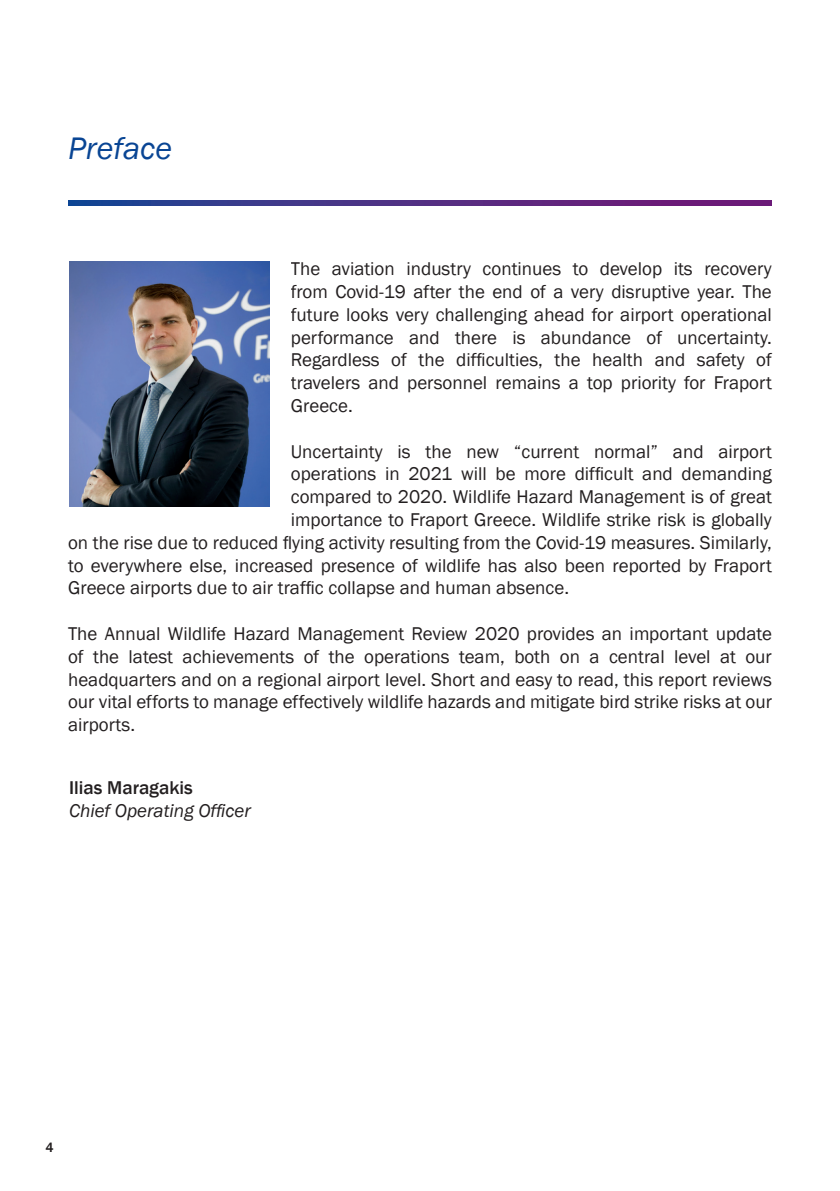
<style>
.page{position:relative;width:840px;height:1191px;background:#fff}
.page>*{position:absolute;margin:0;border:0;box-sizing:border-box;transform-origin:0 0}
.t1{font:italic 32px "Franklin Gothic";color:#094594}
.t2{font:19px/22.8px "Franklin Gothic";color:#231f20;text-align:justify}
.t3{font:italic 19px "Franklin Gothic";color:#231f20}
.t4{font:500 19px "Franklin Gothic";color:#231f20}
.t5{font:500 14px "Franklin Gothic";color:#231f20}
</style>
<div class="page">
<svg style="left:68px;top:200px;width:703px;height:6px"></svg>
<img style="left:69px;top:262px;width:200px;height:245px">
<p class="t1" style="left:68px;top:128px;width:105px">Preface</p>
<p class="t2" style="left:291px;top:258px;width:482px">The aviation industry continues to develop its recovery from Covid-19 after the end of a very disruptive year. The future looks very challenging ahead for airport operational performance and there is abundance of uncertainty.<br>Regardless of the difficulties, the health and safety of travelers and personnel remains a top priority for Fraport Greece.</p>
<p class="t2" style="left:291px;top:440px;width:482px">Uncertainty is the new “current normal” and airport</p>
<p class="t2" style="left:291px;top:463px;width:482px">operations in 2021 will be more difficult and demanding</p>
<p class="t2" style="left:291px;top:486px;width:482px">compared to 2020. Wildlife Hazard Management is of great</p>
<p class="t2" style="left:291px;top:508px;width:482px">importance to Fraport Greece. Wildlife strike risk is globally</p>
<p class="t2" style="left:68px;top:531px;width:704px">on the rise due to reduced flying activity resulting from the Covid-19 measures. Similarly,</p>
<p class="t2" style="left:68px;top:554px;width:704px">to everywhere else, increased presence of wildlife has also been reported by Fraport</p>
<p class="t2" style="left:68px;top:577px;width:502px">Greece airports due to air traffic collapse and human absence.</p>
<p class="t2" style="left:68px;top:622px;width:705px">The Annual Wildlife Hazard Management Review 2020 provides an important update of the latest achievements of the operations team, both on a central level at our headquarters and on a regional airport level. Short and easy to read, this report reviews our vital efforts to manage effectively wildlife hazards and mitigate bird strike risks at our airports.</p>
<p class="t4" style="left:69px;top:776px;width:125px">Ilias Maragakis</p>
<p class="t3" style="left:69px;top:798px;width:183px">Chief Operating Officer</p>
<p class="t5" style="left:45px;top:1138px;width:10px">4</p>
</div>
